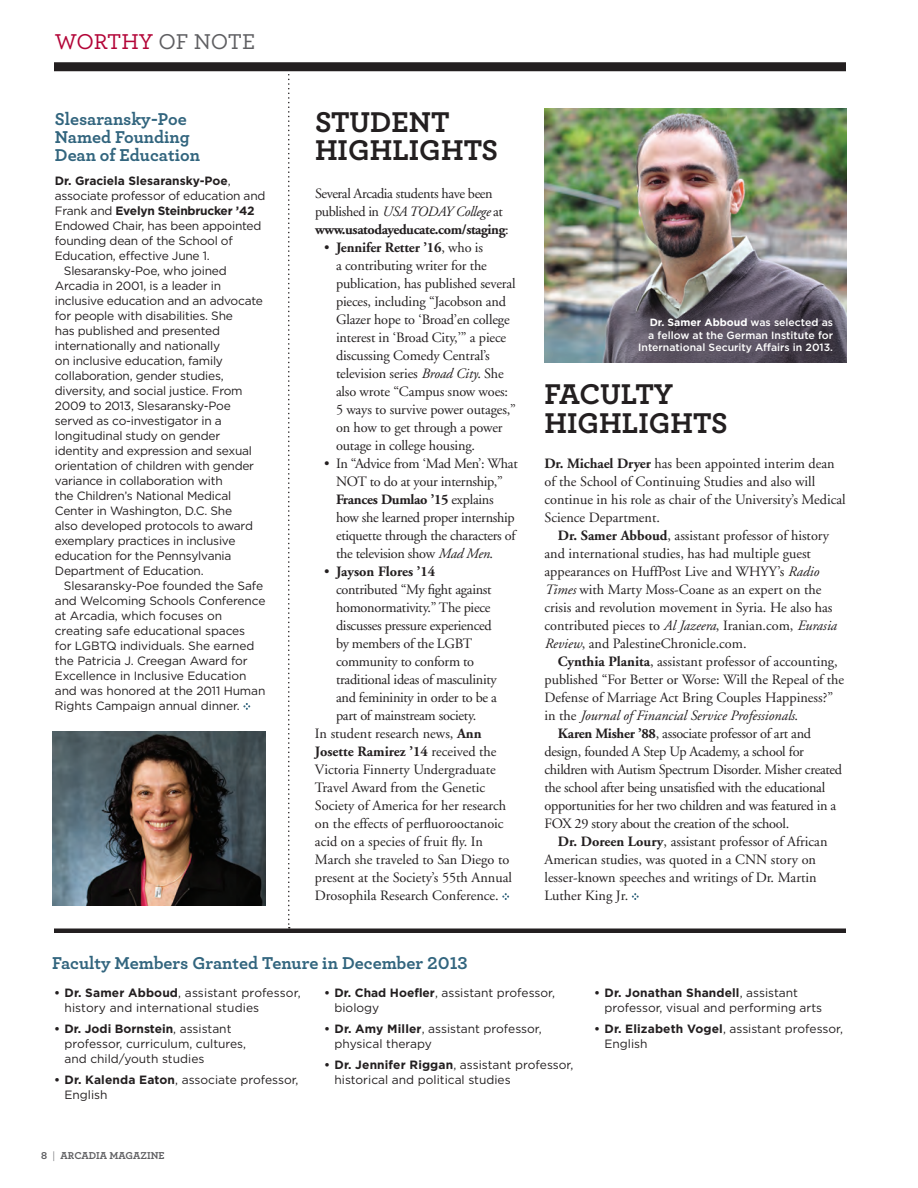
<style>
.page{position:relative;width:918px;height:1188px;background:#fff}
.page>*{position:absolute;margin:0;border:0;box-sizing:border-box;transform-origin:0 0}
.Header_2{font:30px/28.5px "Archer Bold LF";color:#231f20}
.t1{font:22.5px "Archer Medium LF";color:#b30437}
.Sidebar-Header{font:18px/18px "Archer Bold LF";color:#32657e}
.Copy{font:14.25px/18px "Adobe Garamond";letter-spacing:-.01em;color:#231f20}
.Bullets{font:14.25px/18px "Adobe Garamond";color:#231f20}
.Copy-First_Paragraph{font:14.25px/18px "Adobe Garamond";color:#231f20}
.Copy-First_Paragraph-2{font:14.25px/18px "Adobe Garamond";letter-spacing:-.025em;color:#231f20}
.Sidebar-Copy{font:12px/15px "Gotham";letter-spacing:-.02em;color:#231f20}
.Sidebar-Copy-2{font:12px/15px "Gotham";color:#231f20}
.Sidebar-Copy-3{font:12px/15px "Gotham";letter-spacing:.01em;color:#231f20}
.Caption_Reverse{font:500 10.5px/12.6px "Gotham";color:#fff;text-align:right}
.t2{font:10.5px "Archer Bold LF";color:#5f5f62}
.s1{color:#5f5f62}
.s2{font-weight:700}
.s3{font-style:italic}
.s4{font-family:"Archer Book LF"}
</style>
<div class="page">
<svg style="left:632px;top:893px;width:7px;height:7px"></svg>
<img style="left:544px;top:108px;width:302px;height:255px">
<svg style="left:502px;top:893px;width:7px;height:7px"></svg>
<svg style="left:243px;top:703px;width:7px;height:7px"></svg>
<div style="left:54px;top:928px;width:792px;height:5px;background:#231f20"></div>
<img style="left:52px;top:731px;width:213px;height:175px">
<svg style="left:288px;top:71px;width:2px;height:857px"></svg>
<div style="left:54px;top:62px;width:792px;height:9px;background:#231f20"></div>
<p class="t1" style="left:55px;top:28px;width:202px">WORTHY <span class="s1">OF NOTE</span></p>
<p class="Sidebar-Header" style="left:55px;top:109px;width:147px">Slesaransky-Poe<br>Named Founding<br>Dean of Education</p>
<p class="Sidebar-Copy" style="left:55px;top:173px;width:212px"><span class="s2">Dr. Graciela Slesaransky-Poe</span>, associate professor of education and<br>Frank and <span class="s2">Evelyn Steinbrucker ’42<br></span>Endowed Chair, has been appointed founding dean of the School of<br>Education, effective June 1.</p>
<p class="Sidebar-Copy" style="left:55px;top:263px;width:209px;text-indent:9px">Slesaransky-Poe, who joined<br>Arcadia in 2001, is a leader in inclusive education and an advocate for people with disabilities. She<br>has published and presented internationally and nationally<br>on inclusive education, family collaboration, gender studies, diversity, and social justice. From<br>2009 to 2013, Slesaransky-Poe served as co-investigator in a longitudinal study on gender identity and expression and sexual orientation of children with gender variance in collaboration with<br>the Children’s National Medical<br>Center in Washington, D.C. She<br>also developed protocols to award exemplary practices in inclusive education for the Pennsylvania<br>Department of Education.</p>
<p class="Sidebar-Copy" style="left:55px;top:578px;width:212px;text-indent:9px">Slesaransky-Poe founded the Safe and Welcoming Schools Conference at Arcadia, which focuses on creating safe educational spaces<br>for LGBTQ individuals. She earned the Patricia J. Creegan Award for Excellence in Inclusive Education and was honored at the 2011 Human Rights Campaign annual dinner.</p>
<p class="Header_2" style="left:315px;top:107px;width:185px">STUDENT<br>HIGHLIGHTS</p>
<p class="Copy-First_Paragraph-2" style="left:315px;top:185px;width:195px">Several Arcadia students have been published in <span class="s3">USA TODAY College</span> at <span class="s2">www.usatodayeducate.com/staging</span>:</p>
<p class="Copy" style="left:336px;top:239px;width:182px;text-indent:-12px">• <span class="s2">Jennifer Retter ’16</span>, who is<br>a contributing writer for the publication, has published several pieces, including “Jacobson and<br>Glazer hope to ‘Broad’en college interest in ‘Broad City,’” a piece discussing Comedy Central’s television series <span class="s3">Broad City</span>. She also wrote “Campus snow woes:<br>5 ways to survive power outages,” on how to get through a power outage in college housing.</p>
<p class="Copy" style="left:336px;top:455px;width:183px;text-indent:-12px">• In “Advice from ‘Mad Men’: What<br>NOT to do at your internship,”<br><span class="s2">Frances Dumlao ’15</span> explains how she learned proper internship etiquette through the characters of the television show <span class="s3">Mad Men</span>.</p>
<p class="Copy" style="left:336px;top:563px;width:162px;text-indent:-12px">• <span class="s2">Jayson Flores ’14 </span>contributed “My fight against homonormativity.” The piece discusses pressure experienced by members of the LGBT community to conform to traditional ideas of masculinity and femininity in order to be a part of mainstream society.</p>
<p class="Bullets" style="left:315px;top:725px;width:198px">In student research news, <span class="s2">Ann Josette Ramirez ’14</span> received the Victoria Finnerty Undergraduate Travel Award from the Genetic Society of America for her research on the effects of perfluorooctanoic acid on a species of fruit fly. In March she traveled to San Diego to present at the Society’s 55th Annual Drosophila Research Conference.</p>
<p class="Sidebar-Header" style="left:52px;top:954px;width:417px">Faculty Members Granted Tenure in December 2013</p>
<p class="Caption_Reverse" style="left:638px;top:316px;width:196px"><span class="s2">Dr. Samer Abboud</span> was selected as<br>a fellow at the German Institute for<br>International Security Affairs in 2013.</p>
<p class="Header_2" style="left:544px;top:379px;width:185px">FACULTY<br>HIGHLIGHTS</p>
<p class="Copy-First_Paragraph" style="left:544px;top:455px;width:303px"><span class="s2">Dr. Michael Dryer</span> has been appointed interim dean of the School of Continuing Studies and also will continue in his role as chair of the University’s Medical Science Department.</p>
<p class="Copy" style="left:544px;top:527px;width:294px;text-indent:13px"><span class="s2">Dr. Samer Abboud</span>, assistant professor of history and international studies, has had multiple guest appearances on HuffPost Live and WHYY’s <span class="s3">Radio Times</span> with Marty Moss-Coane as an expert on the crisis and revolution movement in Syria. He also has contributed pieces to <span class="s3">Al Jazeera</span>, Iranian.com, <span class="s3">Eurasia Review</span>, and PalestineChronicle.com.</p>
<p class="Copy" style="left:544px;top:653px;width:301px;text-indent:13px"><span class="s2">Cynthia Planita</span>, assistant professor of accounting, published “For Better or Worse: Will the Repeal of the Defense of Marriage Act Bring Couples Happiness?” in the <span class="s3">Journal of Financial Service Professionals</span>.</p>
<p class="Copy" style="left:544px;top:725px;width:299px;text-indent:13px"><span class="s2">Karen Misher ’88</span>, associate professor of art and design, founded A Step Up Academy, a school for children with Autism Spectrum Disorder. Misher created the school after being unsatisfied with the educational opportunities for her two children and was featured in a FOX 29 story about the creation of the school.</p>
<p class="Copy" style="left:544px;top:833px;width:284px;text-indent:13px"><span class="s2">Dr. Doreen Loury</span>, assistant professor of African American studies, was quoted in a CNN story on lesser-known speeches and writings of Dr. Martin Luther King Jr.</p>
<p class="Sidebar-Copy-3" style="left:64px;top:985px;width:238px;text-indent:-10px"><span class="s2">• Dr. Samer Abboud</span>, assistant professor, history and international studies</p>
<p class="Sidebar-Copy-2" style="left:64px;top:1021px;width:183px;text-indent:-10px"><span class="s2">• Dr. Jodi Bornstein</span>, assistant professor, curriculum, cultures, and child/youth studies</p>
<p class="Sidebar-Copy-2" style="left:64px;top:1072px;width:236px;text-indent:-10px"><span class="s2">• Dr. Kalenda Eaton</span>, associate professor,<br>English</p>
<p class="t2" style="left:41px;top:1149px;width:125px">8 <span class="s4">|</span> ARCADIA MAGAZINE</p>
<p class="Sidebar-Copy-2" style="left:334px;top:985px;width:222px;text-indent:-10px"><span class="s2">• Dr. Chad Hoefler</span>, assistant professor, biology</p>
<p class="Sidebar-Copy-2" style="left:334px;top:1021px;width:209px;text-indent:-10px"><span class="s2">• Dr. Amy Miller</span>, assistant professor, physical therapy</p>
<p class="Sidebar-Copy-2" style="left:334px;top:1057px;width:240px;text-indent:-10px"><span class="s2">• Dr. Jennifer Riggan</span>, assistant professor, historical and political studies</p>
<p class="Sidebar-Copy-2" style="left:604px;top:985px;width:219px;text-indent:-10px"><span class="s2">• Dr. Jonathan Shandell</span>, assistant professor, visual and performing arts</p>
<p class="Sidebar-Copy-2" style="left:604px;top:1021px;width:240px;text-indent:-10px"><span class="s2">• Dr. Elizabeth Vogel</span>, assistant professor,<br>English</p>
</div>
